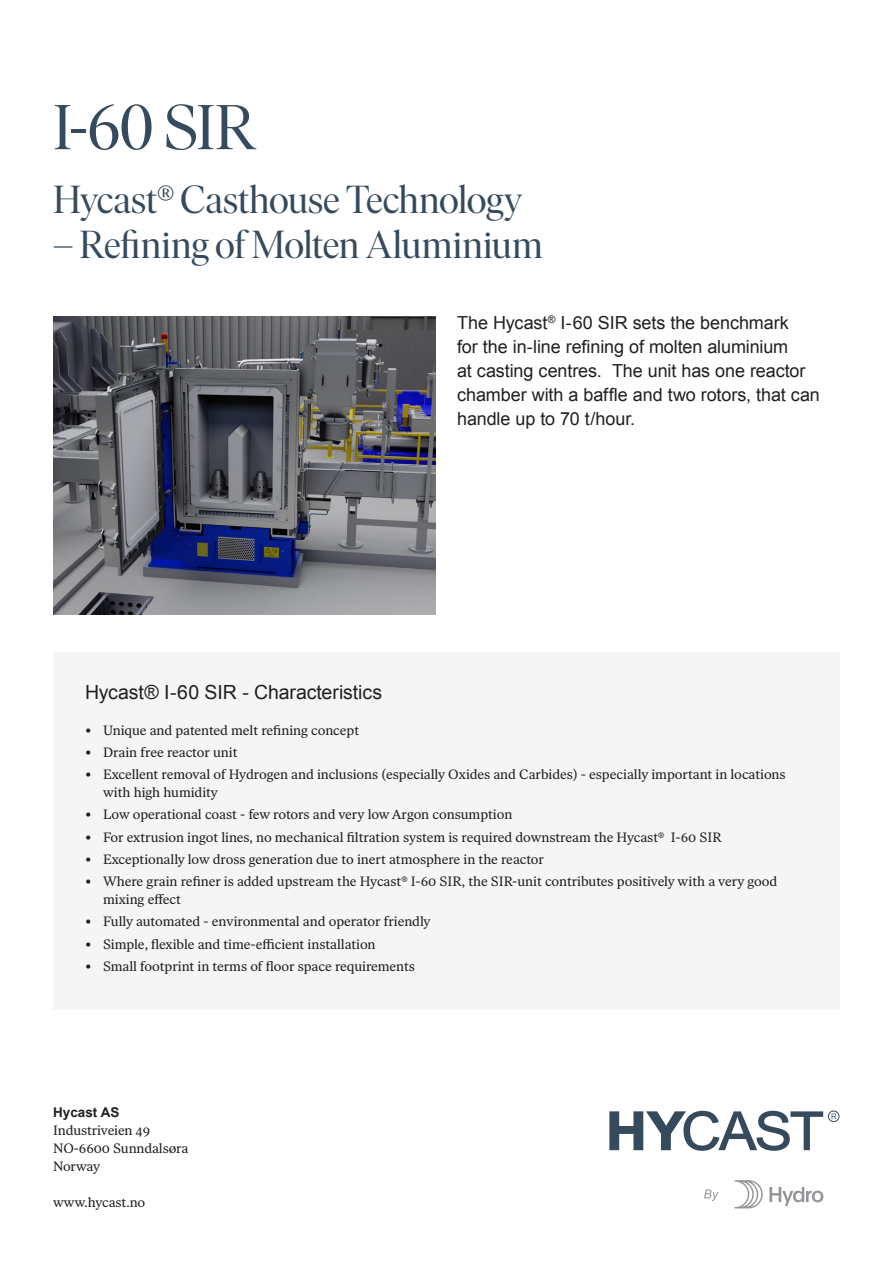
<style>
.page{position:relative;width:893px;height:1263px;background:#fff}
.page>*{position:absolute;margin:0;border:0;box-sizing:border-box;transform-origin:0 0}
.Large_Headline_-_Blu{font:63px "Ivar Display Hydro";color:#354b5d}
.Large_Headline_-_Blu-2{font:39px "Ivar Display Hydro";letter-spacing:-.01em;color:#354b5d}
.Body{font:19.5px "Arial";letter-spacing:-.005em;color:#231f20}
.Intro{font:18px/24px "Arial";letter-spacing:-.005em;color:#231f20}
.Body_bullets{font:13.5px/18px "Ivar Text Hydro";letter-spacing:-.005em;color:#231f20}
.Body-2{font:13.5px "Ivar Text Hydro";letter-spacing:-.005em;color:#231f20}
.Subhead{font:700 13.5px "Arial";color:#231f20}
</style>
<div class="page">
<div style="left:53px;top:652px;width:787px;height:358px;background:#f5f5f6"></div>
<svg style="left:769px;top:1187px;width:54px;height:19px"></svg>
<svg style="left:734px;top:1180px;width:29px;height:28px"></svg>
<svg style="left:704px;top:1189px;width:15px;height:12px"></svg>
<svg style="left:832px;top:1113px;width:5px;height:6px"></svg>
<div style="left:828px;top:1111px;width:11px;height:11px;border:1px solid #354b5d;border-radius:50%"></div>
<svg style="left:609px;top:1111px;width:214px;height:40px"></svg>
<img style="left:54px;top:317px;width:382px;height:297px">
<p class="Large_Headline_-_Blu" style="left:53px;top:94px;width:205px">I-60 SIR</p>
<p class="Large_Headline_-_Blu-2" style="left:53px;top:178px;width:471px">Hycast® Casthouse Technology</p>
<p class="Large_Headline_-_Blu-2" style="left:53px;top:223px;width:491px">– Refining of Molten Aluminium</p>
<p class="Intro" style="left:457px;top:311px;width:364px">The Hycast<sup>®</sup> I-60 SIR sets the benchmark<br>for the in-line refining of molten aluminium<br>at casting centres. The unit has one reactor chamber with a baffle and two rotors, that can handle up to 70 t/hour.</p>
<p class="Body" style="left:85px;top:679px;width:299px">Hycast® I-60 SIR - Characteristics</p>
<p class="Body_bullets" style="left:85px;top:721px;width:276px">• Unique and patented melt refining concept</p>
<p class="Body_bullets" style="left:85px;top:743px;width:154px">• Drain free reactor unit</p>
<p class="Body_bullets" style="left:103px;top:765px;width:684px;text-indent:-18px">• Excellent removal of Hydrogen and inclusions (especially Oxides and Carbides) - especially important in locations with high humidity</p>
<p class="Body_bullets" style="left:85px;top:806px;width:429px">• Low operational coast - few rotors and very low Argon consumption</p>
<p class="Body_bullets" style="left:85px;top:828px;width:638px">• For extrusion ingot lines, no mechanical filtration system is required downstream the Hycast® I-60 SIR</p>
<p class="Body_bullets" style="left:85px;top:850px;width:460px">• Exceptionally low dross generation due to inert atmosphere in the reactor</p>
<p class="Body_bullets" style="left:103px;top:872px;width:676px;text-indent:-18px">• Where grain refiner is added upstream the Hycast® I-60 SIR, the SIR-unit contributes positively with a very good mixing effect</p>
<p class="Body_bullets" style="left:85px;top:913px;width:347px">• Fully automated - environmental and operator friendly</p>
<p class="Body_bullets" style="left:85px;top:935px;width:292px">• Simple, flexible and time-efficient installation</p>
<p class="Body_bullets" style="left:85px;top:957px;width:331px">• Small footprint in terms of floor space requirements</p>
<p class="Subhead" style="left:53px;top:1103px;width:68px">Hycast AS</p>
<p class="Body-2" style="left:53px;top:1122px;width:98px">Industriveien 49</p>
<p class="Body-2" style="left:53px;top:1140px;width:137px">NO-6600 Sunndalsøra</p>
<p class="Body-2" style="left:53px;top:1158px;width:49px">Norway</p>
<p class="Body-2" style="left:53px;top:1195px;width:94px">www.hycast.no</p>
</div>
